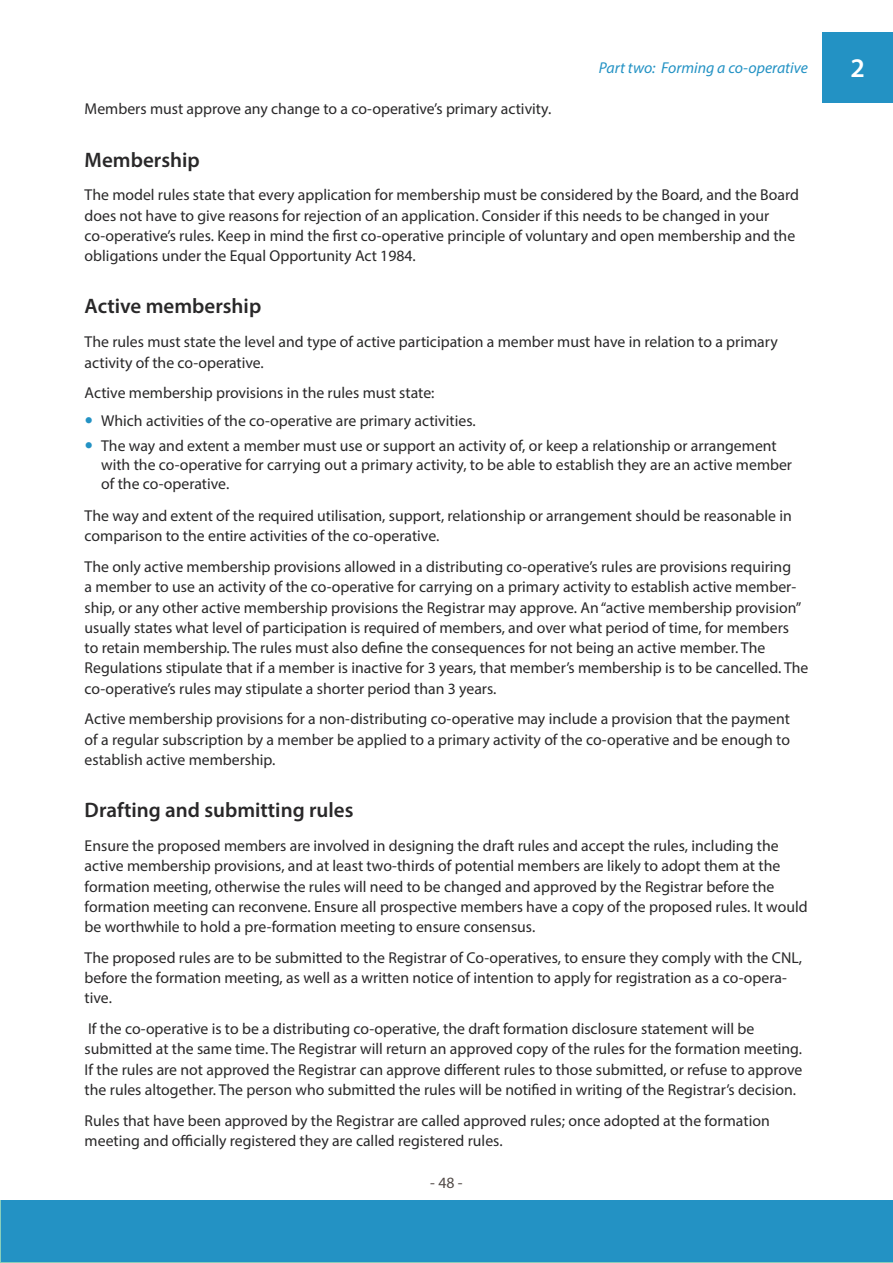
<style>
.page{position:relative;width:893px;height:1263px;background:#fff}
.page>*{position:absolute;margin:0;border:0;box-sizing:border-box;transform-origin:0 0}
.t1{font:600 27px "Myriad Pro";color:#fff}
.t2{font:600 21px "Myriad Pro";color:#292829}
.t3{font:15.75px/20.2px "Myriad Pro";color:#292829}
.t4{font:italic 15.75px "Myriad Pro";color:#2392c4}
.t5{font:15.75px "Myriad Pro";color:#524b48}
</style>
<div class="page">
<div style="left:1px;top:1200px;width:891px;height:62px;background:#2392c4"></div>
<div style="left:823px;top:32px;width:70px;height:70px;background:#2392c4"></div>
<p class="t4" style="left:599px;top:58px;width:211px">Part two: Forming a co-operative</p>
<h1 class="t1" style="left:851px;top:51px;width:16px">2</h1>
<p class="t3" style="left:85px;top:98px;width:468px">Members must approve any change to a co-operative’s primary activity.</p>
<h2 class="t2" style="left:85px;top:146px;width:117px">Membership</h2>
<p class="t3" style="left:85px;top:185px;width:716px">The model rules state that every application for membership must be considered by the Board, and the Board does not have to give reasons for rejection of an application. Consider if this needs to be changed in your co-operative’s rules. Keep in mind the first co-operative principle of voluntary and open membership and the obligations under the Equal Opportunity Act 1984.</p>
<h2 class="t2" style="left:85px;top:293px;width:178px">Active membership</h2>
<p class="t3" style="left:85px;top:332px;width:695px">The rules must state the level and type of active participation a member must have in relation to a primary activity of the co-operative.</p>
<p class="t3" style="left:101px;top:379px;width:376px;line-height:27.9px;text-indent:-17px">Active membership provisions in the rules must state:<br>Which activities of the co-operative are primary activities.</p>
<p class="t3" style="left:101px;top:436px;width:692px;line-height:18.9px">The way and extent a member must use or support an activity of, or keep a relationship or arrangement with the co-operative for carrying out a primary activity, to be able to establish they are an active member of the co-operative.</p>
<p class="t3" style="left:85px;top:505px;width:709px">The way and extent of the required utilisation, support, relationship or arrangement should be reasonable in comparison to the entire activities of the co-operative.</p>
<p class="t3" style="left:85px;top:556px;width:725px">The only active membership provisions allowed in a distributing co-operative’s rules are provisions requiring<br>a member to use an activity of the co-operative for carrying on a primary activity to establish active member&shy;ship, or any other active membership provisions the Registrar may approve. An “active membership provision” usually states what level of participation is required of members, and over what period of time, for members<br>to retain membership. The rules must also define the consequences for not being an active member. The Regulations stipulate that if a member is inactive for 3 years, that member’s membership is to be cancelled. The co-operative’s rules may stipulate a shorter period than 3 years.</p>
<p class="t3" style="left:85px;top:709px;width:707px;text-align:justify">Active membership provisions for a non-distributing co-operative may include a provision that the payment of a regular subscription by a member be applied to a primary activity of the co-operative and be enough to establish active membership.</p>
<h2 class="t2" style="left:85px;top:797px;width:270px">Drafting and submitting rules</h2>
<p class="t3" style="left:85px;top:835px;width:724px">Ensure the proposed members are involved in designing the draft rules and accept the rules, including the active membership provisions, and at least two-thirds of potential members are likely to adopt them at the formation meeting, otherwise the rules will need to be changed and approved by the Registrar before the formation meeting can reconvene. Ensure all prospective members have a copy of the proposed rules. It would be worthwhile to hold a pre-formation meeting to ensure consensus.</p>
<p class="t3" style="left:85px;top:947px;width:719px">The proposed rules are to be submitted to the Registrar of Co-operatives, to ensure they comply with the CNL, before the formation meeting, as well as a written notice of intention to apply for registration as a co-opera&shy;tive.</p>
<p class="t3" style="left:85px;top:1018px;width:719px">If the co-operative is to be a distributing co-operative, the draft formation disclosure statement will be submitted at the same time. The Registrar will return an approved copy of the rules for the formation meeting.<br>If the rules are not approved the Registrar can approve different rules to those submitted, or refuse to approve the rules altogether. The person who submitted the rules will be notified in writing of the Registrar’s decision.</p>
<p class="t3" style="left:85px;top:1110px;width:687px">Rules that have been approved by the Registrar are called approved rules; once adopted at the formation meeting and officially registered they are called registered rules.</p>
<p class="t5" style="left:430px;top:1173px;width:34px">- 48 -</p>
</div>
